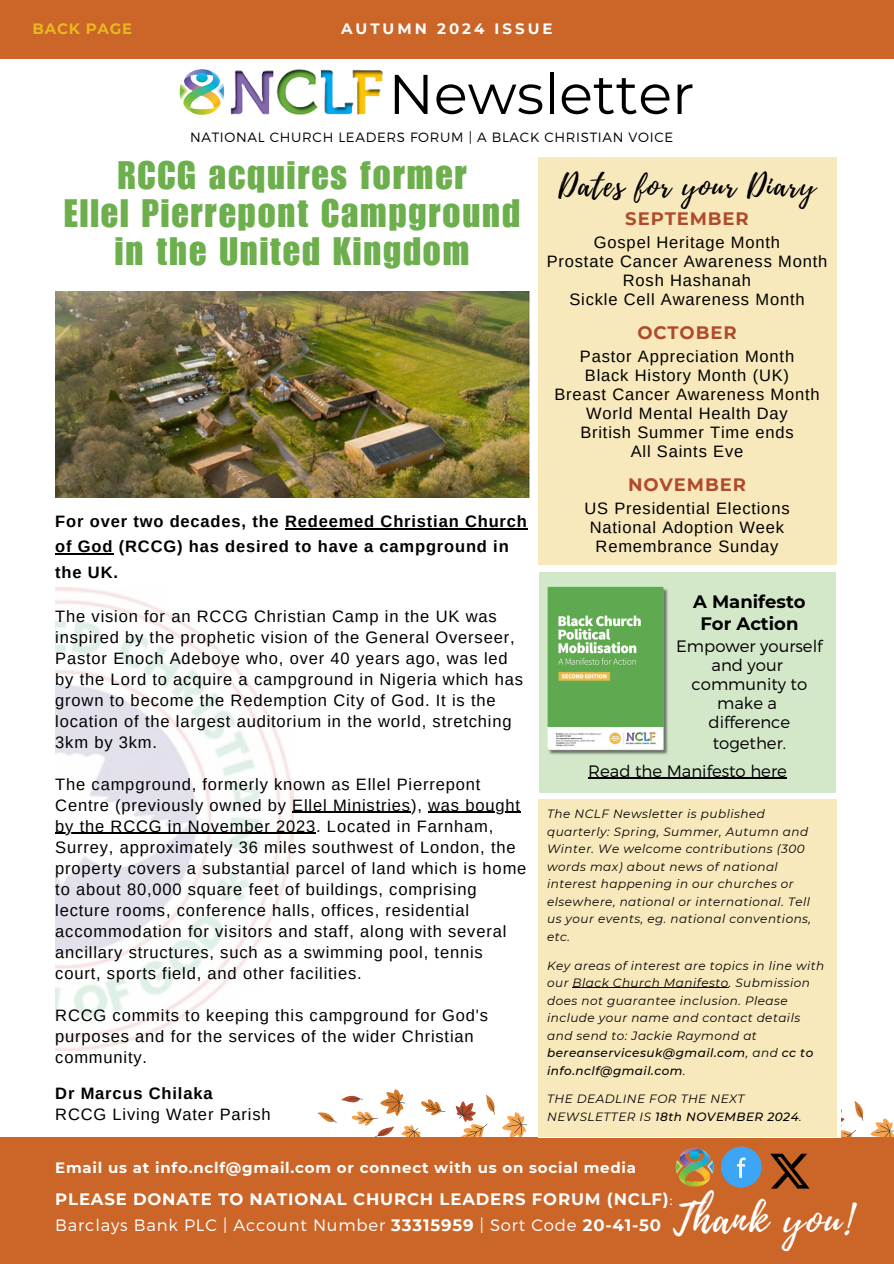
<style>
.page{position:relative;width:894px;height:1264px;background:#fff}
.page>*{position:absolute;margin:0;border:0;box-sizing:border-box;transform-origin:0 0}
.t1{font:55.8px "Montserrat";color:#000}
.t2{font:40.95px "Playlist Script";letter-spacing:.05em;color:#fff}
.t3{font:38.7px/38.2px "Impact LT Std";letter-spacing:.05em;color:#6daf4d;text-align:center}
.t4{font:30px "Playlist Script";letter-spacing:.05em;color:#000}
.t5{font:700 18px "Montserrat";letter-spacing:.05em;color:#b14a2b}
.t6{font:700 18px "Montserrat";color:#000}
.t7{font:16.5px/21px "Arimo";letter-spacing:.05em;color:#000}
.t8{font:700 16.5px/25px "Arimo";letter-spacing:.05em;color:#000}
.t9{font:300 16.5px/19.2px "Montserrat";color:#000;text-align:center}
.t10{font:300 16.5px "Montserrat";letter-spacing:.05em;color:#fff}
.t11{font:700 16.5px "Montserrat";letter-spacing:.05em;color:#fff}
.t12{font:700 15px "Montserrat";letter-spacing:.05em;color:#fff}
.t13{font:700 15px "Montserrat";letter-spacing:.2em;color:#fff}
.t14{font:700 15px "Montserrat";letter-spacing:.05em;color:#e8b821}
.t15{font:300 13.5px "Montserrat";letter-spacing:.05em;color:#000}
.t16{font:italic 12px/17.5px "Montserrat";letter-spacing:.04em;color:#000}
.s1{font-weight:700}
.s2{font-weight:500}
.s3{font-weight:300}
</style>
<div class="page">
<div style="left:0;top:0;width:893px;height:59px;background:#cb6528"></div>
<img style="left:230px;top:69px;width:153px;height:46px">
<img style="left:179px;top:69px;width:46px;height:46px">
<svg style="left:455px;top:1095px;width:72px;height:42px"></svg>
<svg style="left:317px;top:1089px;width:128px;height:48px"></svg>
<svg style="left:870px;top:1118px;width:23px;height:19px"></svg>
<svg style="left:841px;top:1101px;width:23px;height:36px"></svg>
<div style="left:0;top:1137px;width:893px;height:126px;background:#cb6528"></div>
<div style="left:538px;top:799px;width:297px;height:338px;background:#f8e9bc"></div>
<img style="left:661px;top:1137px;width:152px;height:51px">
<div style="left:539px;top:572px;width:296px;height:220px;background:#d3e7c9"></div>
<img style="left:547px;top:586px;width:121px;height:169px">
<hr style="left:588px;top:777px;width:198px;height:2px;background:#000">
<img style="left:55px;top:291px;width:474px;height:206px">
<img style="left:55px;top:587px;width:239px;height:463px">
<hr style="left:572px;top:987px;width:156px;height:1px;background:#000">
<hr style="left:285px;top:528px;width:242px;height:1px;background:#000">
<hr style="left:55px;top:553px;width:58px;height:1px;background:#000">
<hr style="left:292px;top:811px;width:119px;height:1px;background:#000">
<hr style="left:428px;top:811px;width:92px;height:1px;background:#000">
<hr style="left:55px;top:832px;width:261px;height:1px;background:#000">
<div style="left:538px;top:158px;width:298px;height:407px;background:#f8e9bc"></div>
<p class="t14" style="left:33px;top:20px;width:101px">BACK PAGE</p>
<p class="t13" style="left:341px;top:19px;width:213px">AUTUMN 2024 ISSUE</p>
<p class="t1" style="left:388px;top:60px;width:307px">Newsletter</p>
<p class="t15" style="left:190px;top:129px;width:484px">NATIONAL CHURCH LEADERS FORUM | A BLACK CHRISTIAN VOICE</p>
<p class="t3" style="left:64px;top:161px;width:457px">RCCG acquires former<br>Ellel Pierrepont Campground in the United Kingdom</p>
<h4 class="t8" style="left:55px;top:509px;width:473px">For over two decades, the Redeemed Christian Church of God (RCCG) has desired to have a campground in the UK.</h4>
<p class="t7" style="left:55px;top:605px;width:469px">The vision for an RCCG Christian Camp in the UK was inspired by the prophetic vision of the General Overseer, Pastor Enoch Adeboye who, over 40 years ago, was led by the Lord to acquire a campground in Nigeria which has grown to become the Redemption City of God. It is the location of the largest auditorium in the world, stretching 3km by 3km.</p>
<h6 class="t7" style="left:55px;top:773px;width:466px">The campground, formerly known as Ellel Pierrepont<br>Centre (previously owned by Ellel Ministries), was bought</h6>
<p class="t7" style="left:55px;top:815px;width:472px">by the RCCG in November 2023. Located in Farnham, Surrey, approximately 36 miles southwest of London, the property covers a substantial parcel of land which is home to about 80,000 square feet of buildings, comprising lecture rooms, conference halls, offices, residential accommodation for visitors and staff, along with several ancillary structures, such as a swimming pool, tennis court, sports field, and other facilities.</p>
<p class="t7" style="left:55px;top:1004px;width:434px">RCCG commits to keeping this campground for God's purposes and for the services of the wider Christian community.</p>
<p class="t7" style="left:55px;top:1082px;width:217px"><span class="s1">Dr Marcus Chilaka<br></span>RCCG Living Water Parish</p>
<p class="t4" style="left:558px;top:165px;width:258px">Dates for your Diary</p>
<p class="t5" style="left:625px;top:208px;width:125px">SEPTEMBER</p>
<p class="t7" style="left:593px;top:231px;width:188px">Gospel Heritage Month</p>
<p class="t7" style="left:546px;top:251px;width:282px">Prostate Cancer Awareness Month</p>
<p class="t7" style="left:622px;top:270px;width:130px">Rosh Hashanah</p>
<p class="t7" style="left:569px;top:289px;width:236px">Sickle Cell Awareness Month</p>
<p class="t5" style="left:637px;top:322px;width:101px">OCTOBER</p>
<p class="t7" style="left:579px;top:345px;width:216px">Pastor Appreciation Month</p>
<p class="t7" style="left:584px;top:364px;width:206px">Black History Month (UK)</p>
<p class="t7" style="left:554px;top:383px;width:267px">Breast Cancer Awareness Month</p>
<p class="t7" style="left:586px;top:403px;width:203px">World Mental Health Day</p>
<p class="t7" style="left:580px;top:422px;width:215px">British Summer Time ends</p>
<p class="t7" style="left:630px;top:441px;width:114px">All Saints Eve</p>
<p class="t5" style="left:628px;top:474px;width:119px">NOVEMBER</p>
<p class="t7" style="left:584px;top:497px;width:206px">US Presidential Elections</p>
<p class="t7" style="left:589px;top:516px;width:196px">National Adoption Week</p>
<p class="t7" style="left:595px;top:535px;width:184px">Remembrance Sunday</p>
<h5 class="t6" style="left:693px;top:590px;width:114px">A Manifesto</h5>
<p class="t6" style="left:700px;top:613px;width:100px">For Action</p>
<p class="t9" style="left:676px;top:635px;width:148px">Empower yourself and your</p>
<p class="t9" style="left:691px;top:673px;width:117px">community to make a</p>
<p class="t9" style="left:708px;top:711px;width:83px;line-height:20.2px;text-align:left">difference together.</p>
<h5 class="t9" style="left:588px;top:760px;width:200px">Read the Manifesto here</h5>
<h5 class="t16" style="left:547px;top:805px;width:265px">The NCLF Newsletter is published quarterly: Spring, Summer, Autumn and Winter. We welcome contributions (300 words max) about news of national interest happening in our churches or elsewhere, national or international. Tell us your events, eg. national conventions, etc.</h5>
<p class="t16" style="left:547px;top:956px;width:278px">Key areas of interest are topics in line with our Black Church Manifesto. Submission does not guarantee inclusion. Please include your name and contact details and send to: Jackie Raymond at <span class="s2">bereanservicesuk@gmail.com</span>, and <span class="s2">cc to info.nclf@gmail.com</span>.</p>
<p class="t16" style="left:547px;top:1090px;width:256px">THE DEADLINE FOR THE NEXT<br>NEWSLETTER IS <span class="s2">18th NOVEMBER 2024</span>.</p>
<p class="t12" style="left:55px;top:1158px;width:582px">Email us at info.nclf@gmail.com or connect with us on social media</p>
<p class="t2" style="left:673px;top:1189px;width:180px">Thank you!</p>
<p class="t11" style="left:55px;top:1189px;width:619px">PLEASE DONATE TO NATIONAL CHURCH LEADERS FORUM (NCLF)<span class="s3">:</span></p>
<h1 class="t10" style="left:55px;top:1214px;width:607px">Barclays Bank PLC | Account Number <span class="s1">33315959</span> | Sort Code <span class="s1">20-41-50</span></h1>
</div>
